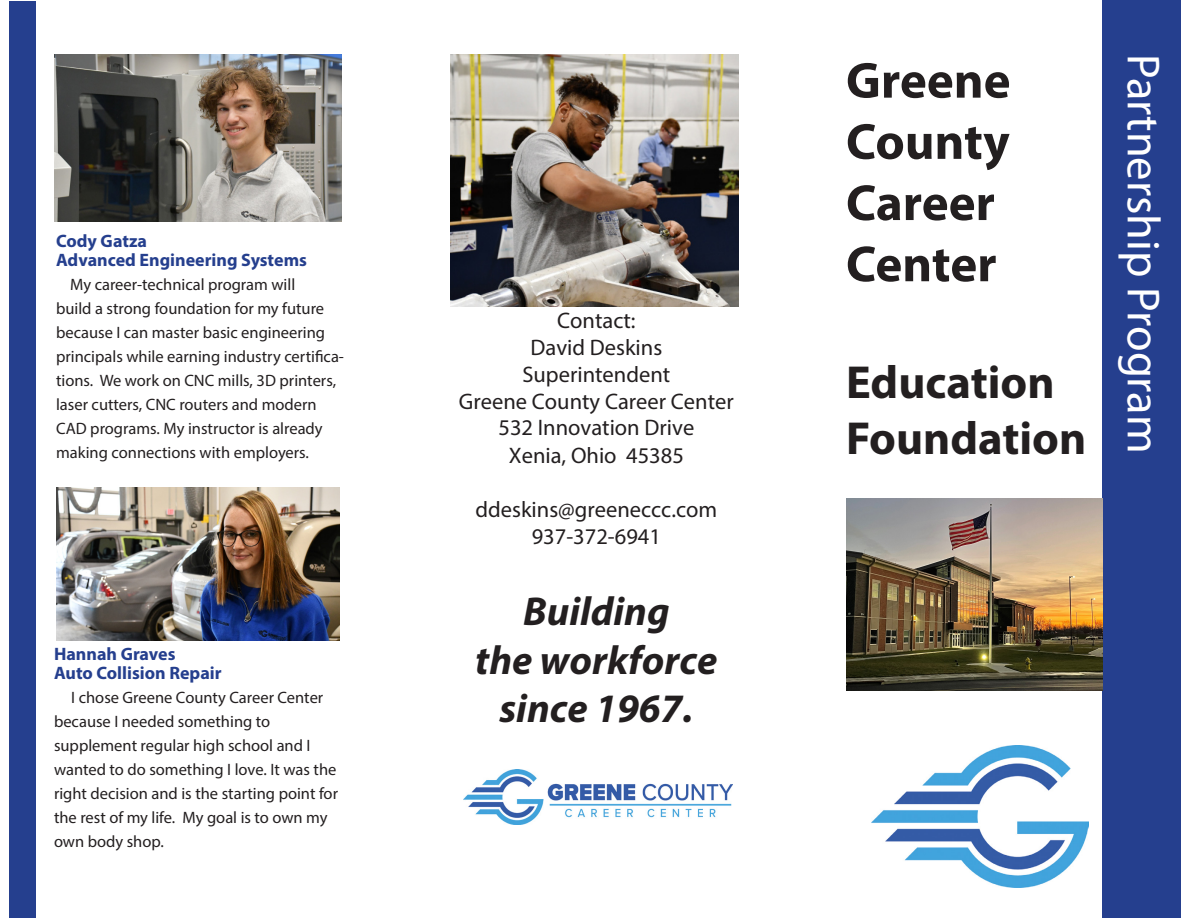
<style>
.page{position:relative;width:1188px;height:918px;background:#fff}
.page>*{position:absolute;margin:0;border:0;box-sizing:border-box;transform-origin:0 0}
.t1{font:700 51px "Myriad Pro";color:#231f20}
.t2{font:700 46.5px "Myriad Pro";color:#231f20}
.t3{font:46.5px "Myriad Pro";color:#fff}
.t4{font:italic 700 40.5px/48.6px "Myriad Pro";color:#231f20;text-align:center}
.t5{font:22.5px/27px "Myriad Pro";color:#231f20;text-align:center}
.t6{font:700 18px/19.5px "Myriad Pro";color:#253f8e}
.t7{font:16.5px/24px "Myriad Pro";color:#231f20}
</style>
<div class="page">
<div style="left:1102px;top:0;width:79px;height:918px;background:#253f8e"></div>
<div style="left:9px;top:1px;width:27px;height:917px;background:#253f8e"></div>
<img style="left:872px;top:746px;width:216px;height:141px">
<img style="left:464px;top:769px;width:269px;height:55px">
<img style="left:846px;top:499px;width:256px;height:192px">
<img style="left:450px;top:54px;width:288px;height:253px">
<img style="left:54px;top:54px;width:288px;height:167px">
<img style="left:56px;top:488px;width:284px;height:153px">
<p class="t6" style="left:56px;top:230px;width:252px">Cody Gatza<br>Advanced Engineering Systems</p>
<p class="t7" style="left:56px;top:272px;width:289px;text-indent:14px">My career-technical program will<br>build a strong foundation for my future because I can master basic engineering principals while earning industry certifica&shy;tions. We work on CNC mills, 3D printers, laser cutters, CNC routers and modern CAD programs. My instructor is already making connections with employers.</p>
<p class="t6" style="left:54px;top:643px;width:169px">Hannah Graves<br>Auto Collision Repair</p>
<p class="t7" style="left:54px;top:685px;width:286px;text-indent:17px">I chose Greene County Career Center because I needed something to supplement regular high school and I wanted to do something I love. It was the right decision and is the starting point for the rest of my life. My goal is to own my own body shop.</p>
<p class="t5" style="left:459px;top:306px;width:276px">Contact:<br>David Deskins<br>Superintendent<br>Greene County Career Center<br>532 Innovation Drive<br>Xenia, Ohio 45385</p>
<p class="t5" style="left:476px;top:495px;width:243px">ddeskins@greeneccc.com<br>937-372-6941</p>
<p class="t4" style="left:475px;top:586px;width:244px">Building<br>the workforce since 1967.</p>
<p class="t1" style="left:846px;top:47px;width:166px">Greene</p>
<p class="t1" style="left:846px;top:108px;width:165px">County</p>
<p class="t1" style="left:846px;top:170px;width:150px">Career</p>
<p class="t1" style="left:846px;top:231px;width:152px">Center</p>
<p class="t2" style="left:846px;top:352px;width:210px">Education</p>
<p class="t2" style="left:846px;top:408px;width:242px">Foundation</p>
<p class="t3" style="left:1172px;top:54px;width:401px;rotate:90deg">Partnership Program</p>
</div>
